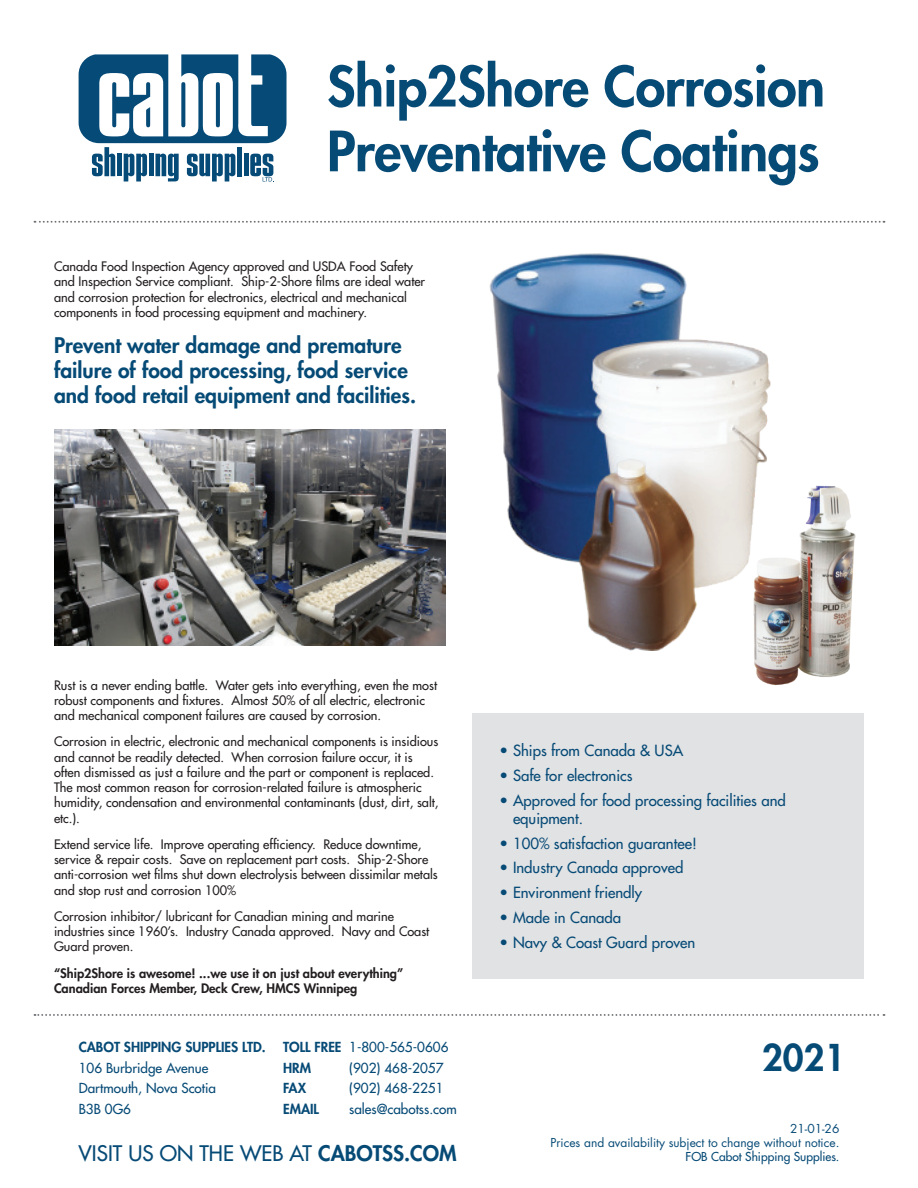
<style>
.page{position:relative;width:918px;height:1188px;background:#fff}
.page>*{position:absolute;margin:0;border:0;box-sizing:border-box;transform-origin:0 0}
.t1{font:800 54px/64.8px "Futura Std";letter-spacing:-.01em;color:#064a76}
.t2{font:800 36px "Futura Std";color:#064a76}
.t3{font:800 21px/25.2px "Futura Std";color:#064a76}
.t4{font:500 20.85px "Futura Std";color:#064a76}
.t5{font:500 15px/18px "Futura Std";color:#064a76}
.t6{font:500 13.5px/20.5px "Futura Std";color:#064a76}
.t7{font:800 13.5px "Futura Std";color:#064a76}
.t8{font:500 12.75px/15.3px "Futura Std";color:#231f20}
.t9{font:800 12.75px/15.3px "Futura Std";color:#231f20}
.t10{font:12px/14.4px "Futura Std";color:#064a76;text-align:right}
.t11{font:500 12px "Futura Std";color:#064a76}
.s1{font-weight:800}
</style>
<div class="page">
<svg style="left:34px;top:1014px;width:851px;height:2px"></svg>
<svg style="left:34px;top:221px;width:851px;height:2px"></svg>
<svg style="left:79px;top:54px;width:208px;height:128px"></svg>
<img style="left:489px;top:254px;width:282px;height:397px">
<img style="left:54px;top:430px;width:392px;height:216px">
<div style="left:472px;top:713px;width:392px;height:265px;background:#e1e2e4"></div>
<img style="left:747px;top:480px;width:109px;height:206px">
<h1 class="t1" style="left:327px;top:54px;width:500px">Ship2Shore Corrosion<br>Preventative Coatings</h1>
<p class="t8" style="left:54px;top:259px;width:373px">Canada Food Inspection Agency approved and USDA Food Safety and Inspection Service compliant. Ship-2-Shore films are ideal water and corrosion protection for electronics, electrical and mechanical components in food processing equipment and machinery.</p>
<h3 class="t3" style="left:54px;top:333px;width:364px">Prevent water damage and premature failure of food processing, food service and food retail equipment and facilities.</h3>
<p class="t8" style="left:54px;top:677px;width:385px">Rust is a never ending battle. Water gets into everything, even the most robust components and fixtures. Almost 50% of all electric, electronic and mechanical component failures are caused by corrosion.</p>
<p class="t8" style="left:54px;top:734px;width:386px">Corrosion in electric, electronic and mechanical components is insidious and cannot be readily detected. When corrosion failure occur, it is often dismissed as just a failure and the part or component is replaced.<br>The most common reason for corrosion-related failure is atmospheric humidity, condensation and environmental contaminants (dust, dirt, salt, etc.).</p>
<p class="t8" style="left:54px;top:837px;width:385px">Extend service life. Improve operating efficiency. Reduce downtime, service &amp; repair costs. Save on replacement part costs. Ship-2-Shore anti-corrosion wet films shut down electrolysis between dissimilar metals and stop rust and corrosion 100%</p>
<p class="t8" style="left:54px;top:909px;width:377px">Corrosion inhibitor/ lubricant for Canadian mining and marine industries since 1960’s. Industry Canada approved. Navy and Coast<br>Guard proven.</p>
<p class="t9" style="left:54px;top:965px;width:351px">“Ship2Shore is awesome! ...we use it on just about everything”<br>Canadian Forces Member, Deck Crew, HMCS Winnipeg</p>
<p class="t7" style="left:79px;top:1039px;width:189px">CABOT SHIPPING SUPPLIES LTD.</p>
<p class="t6" style="left:79px;top:1057px;width:139px">106 Burbridge Avenue<br>Dartmouth, Nova Scotia<br>B3B 0G6</p>
<p class="t6" style="left:283px;top:1037px;width:167px"><span class="s1">TOLL FREE</span> 1-800-565-0606<br><span class="s1">HRM</span></p>
<p class="t6" style="left:349px;top:1057px;width:96px">(902) 468-2057</p>
<p class="t7" style="left:283px;top:1080px;width:24px">FAX</p>
<p class="t6" style="left:349px;top:1078px;width:96px">(902) 468-2251</p>
<p class="t7" style="left:283px;top:1100px;width:37px">EMAIL</p>
<p class="t6" style="left:349px;top:1099px;width:109px">sales@cabotss.com</p>
<h3 class="t4" style="left:79px;top:1141px;width:380px">VISIT US ON THE WEB AT <span class="s1">CABOTSS.COM</span></h3>
<p class="t5" style="left:500px;top:742px;width:185px">• Ships from Canada &amp; USA</p>
<p class="t5" style="left:500px;top:767px;width:135px">• Safe for electronics</p>
<p class="t5" style="left:513px;top:791px;width:274px;text-indent:-14px">• Approved for food processing facilities and equipment.</p>
<p class="t5" style="left:500px;top:834px;width:199px">• 100% satisfaction guarantee!</p>
<p class="t5" style="left:500px;top:859px;width:185px">• Industry Canada approved</p>
<p class="t5" style="left:500px;top:884px;width:144px">• Environment friendly</p>
<p class="t5" style="left:500px;top:908px;width:123px">• Made in Canada</p>
<p class="t5" style="left:500px;top:933px;width:197px">• Navy &amp; Coast Guard proven</p>
<h2 class="t2" style="left:762px;top:1035px;width:85px">2021</h2>
<p class="t10" style="left:551px;top:1121px;width:290px">21-01-26<br>Prices and availability subject to change without notice.</p>
<p class="t11" style="left:686px;top:1150px;width:155px">FOB Cabot Shipping Supplies.</p>
</div>
